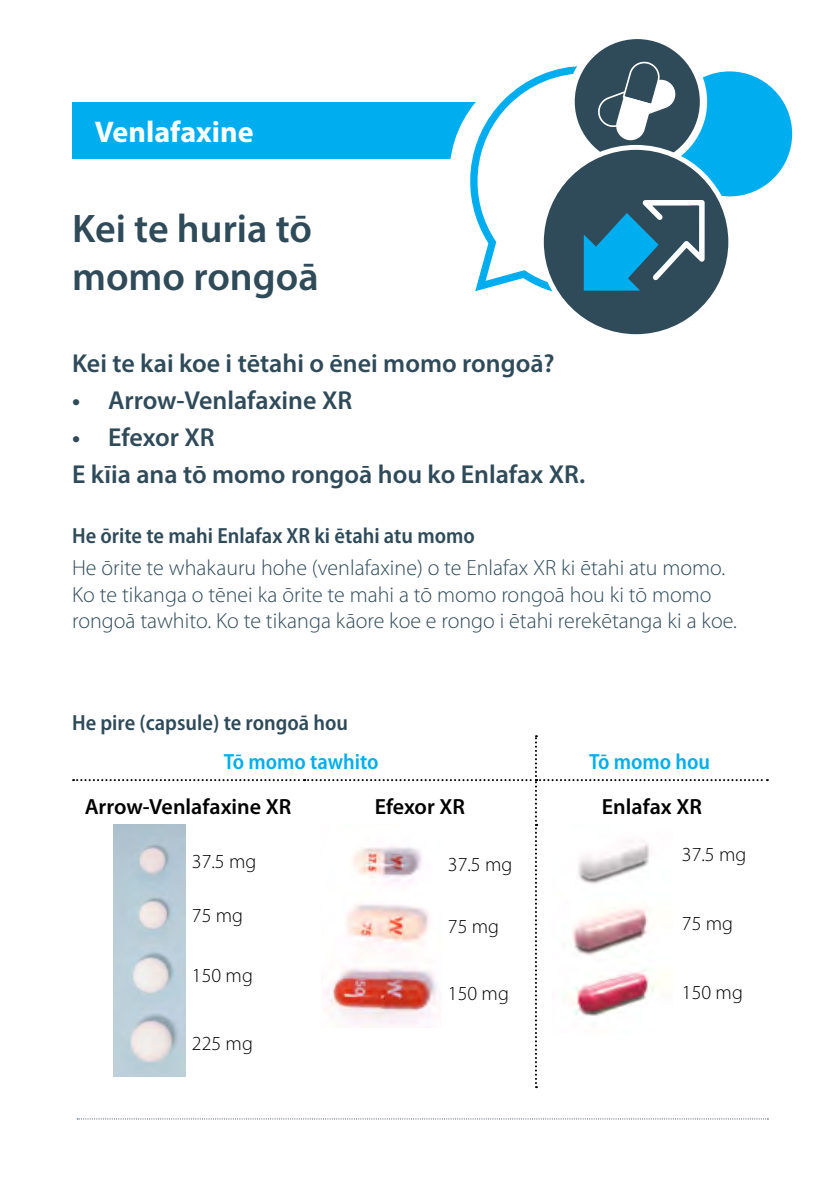
<style>
.page{position:relative;width:840px;height:1191px;background:#fff}
.page>*{position:absolute;margin:0;border:0;box-sizing:border-box;transform-origin:0 0}
.t1{font:600 40px/48px "Myriad Pro";color:#2f4b59}
.t2{font:700 30px "Myriad Pro";color:#fff}
.t3{font:600 26px/36.8px "Myriad Pro";color:#2f4b59}
.t4{font:300 22px/26.4px "Myriad Pro";color:#2f4b59}
.t5{font:600 semi-condensed 22px "Myriad Pro";color:#2f4b59}
.t6{font:600 22px "Myriad Pro";color:#000}
.t7{font:600 semi-condensed 22px "Myriad Pro";color:#00aeef}
.t8{font:300 20px "Myriad Pro";color:#000}
</style>
<div class="page">
<div style="left:72px;top:103px;width:554px;height:56px;background:#00aeef"></div>
<svg style="left:459px;top:74px;width:83px;height:218px"></svg>
<svg style="left:542px;top:39px;width:251px;height:294px"></svg>
<div style="left:538px;top:145px;width:194px;height:194px;border:5px solid #fff;border-radius:50%"></div>
<svg style="left:77px;top:1118px;width:691px;height:1px"></svg>
<svg style="left:73px;top:735px;width:694px;height:353px"></svg>
<img style="left:114px;top:825px;width:71px;height:251px">
<img style="left:322px;top:825px;width:119px;height:202px">
<img style="left:552px;top:825px;width:119px;height:66px">
<img style="left:552px;top:891px;width:119px;height:68px">
<img style="left:552px;top:959px;width:119px;height:74px">
<h2 class="t2" style="left:95px;top:112px;width:160px">Venlafaxine</h2>
<h1 class="t1" style="left:72px;top:203px;width:248px">Kei te huria tō momo rongoā</h1>
<p class="t3" style="left:72px;top:344px;width:484px">Kei te kai koe i tētahi o ēnei momo rongoā?</p>
<p class="t3" style="left:72px;top:381px;width:281px">• Arrow-Venlafaxine XR</p>
<p class="t3" style="left:72px;top:418px;width:514px">• Efexor XR<br>E kīia ana tō momo rongoā hou ko Enlafax XR.</p>
<p class="t5" style="left:72px;top:523px;width:404px">He ōrite te mahi Enlafax XR ki ētahi atu momo</p>
<p class="t4" style="left:72px;top:554px;width:666px">He ōrite te whakauru hohe (venlafaxine) o te Enlafax XR ki ētahi atu momo.<br>Ko te tikanga o tēnei ka ōrite te mahi a tō momo rongoā hou ki tō momo rongoā tawhito. Ko te tikanga kāore koe e rongo i ētahi rerekētanga ki a koe.</p>
<p class="t5" style="left:72px;top:710px;width:277px">He pire (capsule) te rongoā hou</p>
<p class="t7" style="left:223px;top:749px;width:156px">Tō momo tawhito</p>
<p class="t7" style="left:588px;top:749px;width:123px">Tō momo hou</p>
<p class="t6" style="left:85px;top:792px;width:208px">Arrow-Venlafaxine XR</p>
<p class="t6" style="left:374px;top:792px;width:92px">Efexor XR</p>
<p class="t6" style="left:601px;top:792px;width:101px">Enlafax XR</p>
<p class="t8" style="left:192px;top:849px;width:66px">37.5 mg</p>
<p class="t8" style="left:192px;top:903px;width:53px">75 mg</p>
<p class="t8" style="left:192px;top:963px;width:62px">150 mg</p>
<p class="t8" style="left:192px;top:1031px;width:62px">225 mg</p>
<p class="t8" style="left:447px;top:852px;width:66px">37.5 mg</p>
<p class="t8" style="left:447px;top:914px;width:53px">75 mg</p>
<p class="t8" style="left:447px;top:981px;width:62px">150 mg</p>
<p class="t8" style="left:681px;top:842px;width:66px">37.5 mg</p>
<p class="t8" style="left:681px;top:911px;width:53px">75 mg</p>
<p class="t8" style="left:681px;top:980px;width:62px">150 mg</p>
</div>
